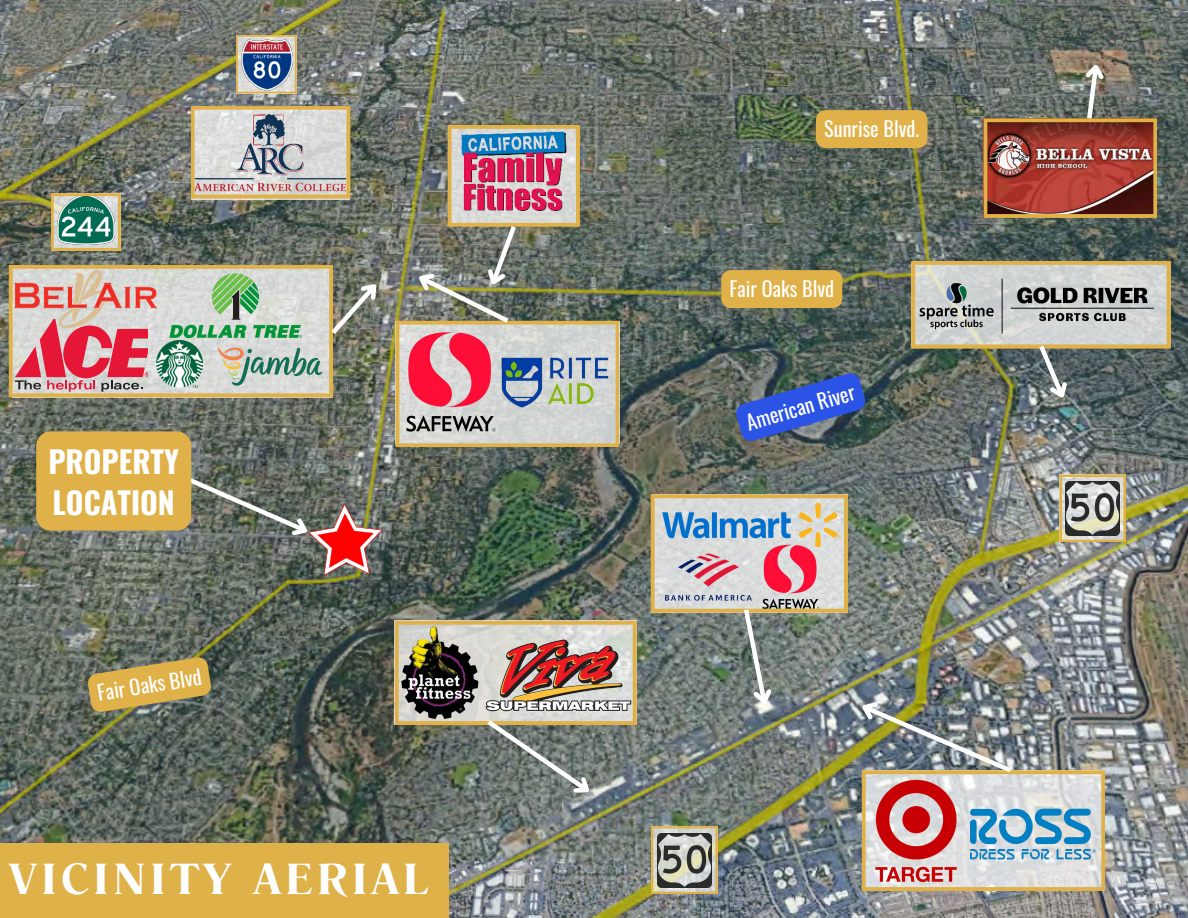
<style>
.page{position:relative;width:1188px;height:918px;background:#fff}
.page>*{position:absolute;margin:0;border:0;box-sizing:border-box;transform-origin:0 0}
.t1{font:600 45.45px "Romana";letter-spacing:.11em;color:#fff}
.t2{font:700 30.3px/41.5px "Oswald";color:#fff}
.t3{font:20.25px "Oswald";color:#fefefe}
</style>
<div class="page">
<img style="left:0;top:0;width:1188px;height:918px">
<img style="left:448px;top:107px;width:123px;height:18px">
<div style="left:191px;top:107px;width:159px;height:93px;background:#dbc691"></div>
<svg style="left:51px;top:193px;width:70px;height:58px;background:#84a88c"></svg>
<svg style="left:236px;top:35px;width:61px;height:58px;background:#95929f"></svg>
<svg style="left:191px;top:106px;width:159px;height:92px;background:#cac3b8"></svg>
<img style="left:396px;top:125px;width:223px;height:322px">
<img style="left:170px;top:263px;width:132px;height:2px">
<img style="left:9px;top:265px;width:380px;height:132px">
<img style="left:395px;top:621px;width:242px;height:184px">
<img style="left:651px;top:474px;width:475px;height:420px">
<svg style="left:911px;top:261px;width:260px;height:146px;background:#95988e"></svg>
<img style="left:984px;top:58px;width:173px;height:160px">
<svg style="left:87px;top:656px;width:125px;height:57px;background:#b19750"></svg>
<div style="left:721px;top:270px;width:121px;height:38px;background:#dfb148"></div>
<div style="left:816px;top:110px;width:111px;height:38px;background:#dfb148"></div>
<svg style="left:734px;top:371px;width:134px;height:72px;background:#3e5aa0"></svg>
<svg style="left:175px;top:470px;width:207px;height:106px;background:#796d65"></svg>
<div style="left:36px;top:431px;width:155px;height:100px;background:#dfb148;border-radius:14px"></div>
<div style="left:0;top:844px;width:448px;height:74px;background:#dfb149"></div>
<p class="t2" style="left:48px;top:439px;width:132px">PROPERTY<br>LOCATION</p>
<p class="t3" style="left:95px;top:677px;width:106px;rotate:-9deg">Fair Oaks Blvd</p>
<p class="t1" style="left:10px;top:854px;width:419px">VICINITY AERIAL</p>
<p class="t3" style="left:824px;top:113px;width:97px">Sunrise Blvd.</p>
<p class="t3" style="left:729px;top:273px;width:106px">Fair Oaks Blvd</p>
<p class="t3" style="left:743px;top:407px;width:113px;rotate:-16deg">American River</p>
</div>
